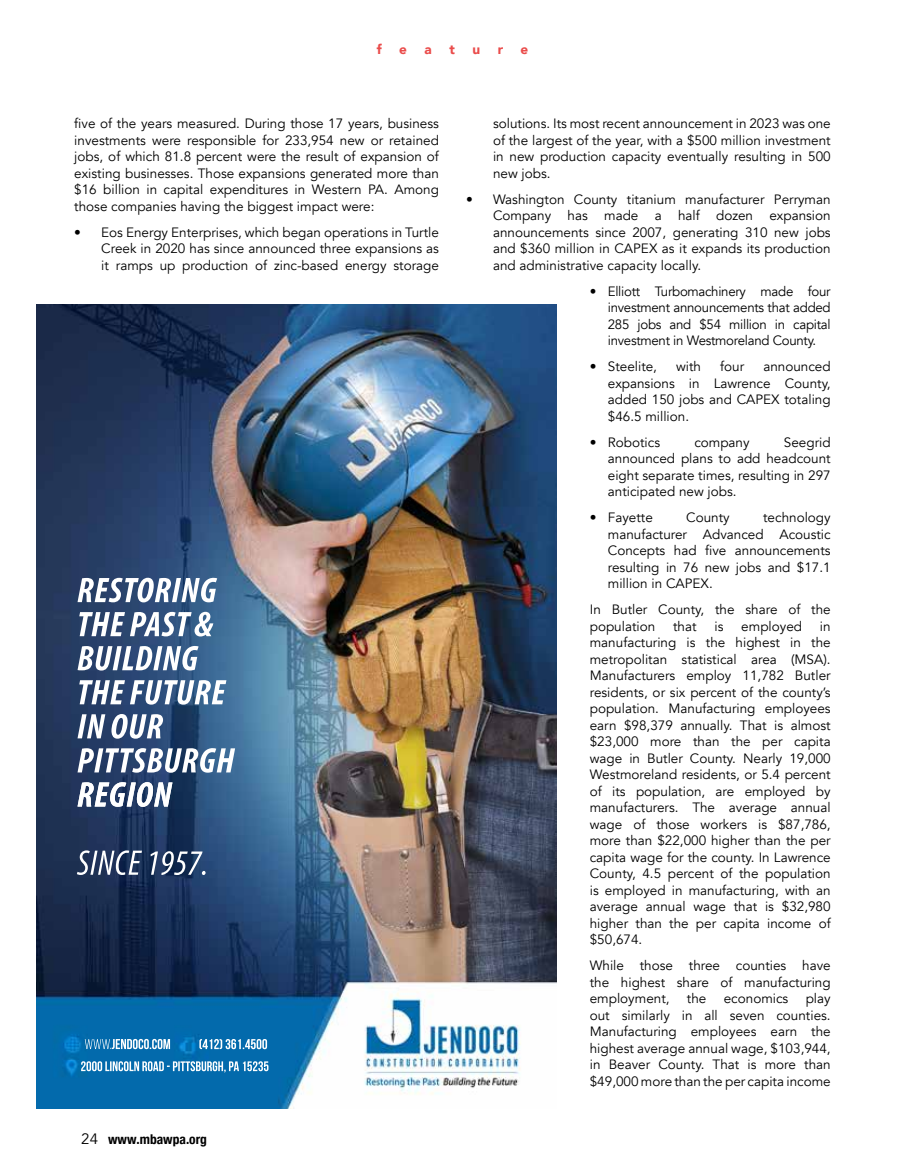
<style>
.page{position:relative;width:905px;height:1175px;background:#fff}
.page>*{position:absolute;margin:0;border:0;box-sizing:border-box;transform-origin:0 0}
.t1{font:13.5px/16.5px "Avenir";color:#000;text-align:justify}
.t2{font:700 condensed 13.5px "Helvetica Neue";color:#000}
.t3{font:900 13.5px "Avenir";color:#ea4c4b}
.s1{font-family:"Avenir";font-weight:400;font-stretch:normal;font-size:15px}
</style>
<div class="page">
<img style="left:36px;top:305px;width:520px;height:803px">
<p class="t3" style="left:376px;top:38px;width:6px">f</p>
<p class="t3" style="left:399px;top:38px;width:9px">e</p>
<p class="t3" style="left:424px;top:38px;width:9px">a</p>
<p class="t3" style="left:449px;top:38px;width:7px">t</p>
<p class="t3" style="left:472px;top:38px;width:9px">u</p>
<p class="t3" style="left:497px;top:38px;width:7px">r</p>
<p class="t3" style="left:520px;top:38px;width:9px">e</p>
<p class="t1" style="left:74px;top:116px;width:366px">five of the years measured. During those 17 years, business investments were responsible for 233,954 new or retained jobs, of which 81.8 percent were the result of expansion of existing businesses. Those expansions generated more than $16 billion in capital expenditures in Western PA. Among those companies having the biggest impact were:</p>
<p class="t1" style="left:101px;top:224px;width:339px;text-indent:-27px">• Eos Energy Enterprises, which began operations in Turtle Creek in 2020 has since announced three expansions as it ramps up production of zinc-based energy storage</p>
<p class="t2" style="left:81px;top:1128px;width:127px"><span class="s1">24</span> www.mbawpa.org</p>
<p class="t1" style="left:493px;top:116px;width:339px">solutions. Its most recent announcement in 2023 was one of the largest of the year, with a $500 million investment in new production capacity eventually resulting in 500 new jobs.</p>
<p class="t1" style="left:493px;top:191px;width:339px;text-indent:-27px">• Washington County titanium manufacturer Perryman Company has made a half dozen expansion announcements since 2007, generating 310 new jobs and $360 million in CAPEX as it expands its production and administrative capacity locally.</p>
<p class="t1" style="left:607px;top:283px;width:224px;text-indent:-18px">• Elliott Turbomachinery made four investment announcements that added 285 jobs and $54 million in capital investment in Westmoreland County.</p>
<p class="t1" style="left:589px;top:358px;width:69px">• Steelite,</p>
<p class="t1" style="left:676px;top:358px;width:26px">with</p>
<p class="t1" style="left:720px;top:358px;width:25px">four</p>
<p class="t1" style="left:607px;top:358px;width:224px;text-indent:155px">announced expansions in Lawrence County, added 150 jobs and CAPEX totaling $46.5 million.</p>
<p class="t1" style="left:589px;top:434px;width:72px">• Robotics</p>
<p class="t1" style="left:694px;top:434px;width:57px">company</p>
<p class="t1" style="left:607px;top:434px;width:224px;text-indent:176px">Seegrid announced plans to add headcount eight separate times, resulting in 297 anticipated new jobs.</p>
<p class="t1" style="left:589px;top:509px;width:65px">• Fayette</p>
<p class="t1" style="left:686px;top:509px;width:45px">County</p>
<p class="t1" style="left:607px;top:509px;width:224px;text-indent:155px">technology manufacturer Advanced Acoustic Concepts had five announcements resulting in 76 new jobs and $17.1 million in CAPEX.</p>
<p class="t1" style="left:589px;top:601px;width:242px">In Butler County, the share of the population</p>
<p class="t1" style="left:673px;top:618px;width:25px">that</p>
<p class="t1" style="left:714px;top:618px;width:10px">is</p>
<p class="t1" style="left:741px;top:618px;width:62px">employed</p>
<p class="t1" style="left:589px;top:618px;width:242px;text-indent:230px">in manufacturing is the highest in the metropolitan statistical area (MSA).<br>Manufacturers employ 11,782 Butler residents, or six percent of the county’s population. Manufacturing employees earn $98,379 annually. That is almost $23,000 more than the per capita wage in Butler County. Nearly 19,000<br>Westmoreland residents, or 5.4 percent of its population, are employed by manufacturers. The average annual wage of those workers is $87,786, more than $22,000 higher than the per capita wage for the county. In Lawrence County, 4.5 percent of the population is employed in manufacturing, with an average annual wage that is $32,980 higher than the per capita income of $50,674.</p>
<p class="t1" style="left:589px;top:957px;width:242px">While those three counties have the highest share of manufacturing employment,</p>
<p class="t1" style="left:589px;top:990px;width:242px;text-indent:216px">play out similarly in all seven counties.<br>Manufacturing employees earn the highest average annual wage, $103,944, in Beaver County. That is more than $49,000 more than the per capita income</p>
<p class="t1" style="left:687px;top:990px;width:21px">the</p>
<p class="t1" style="left:723px;top:990px;width:66px">economics</p>
</div>
